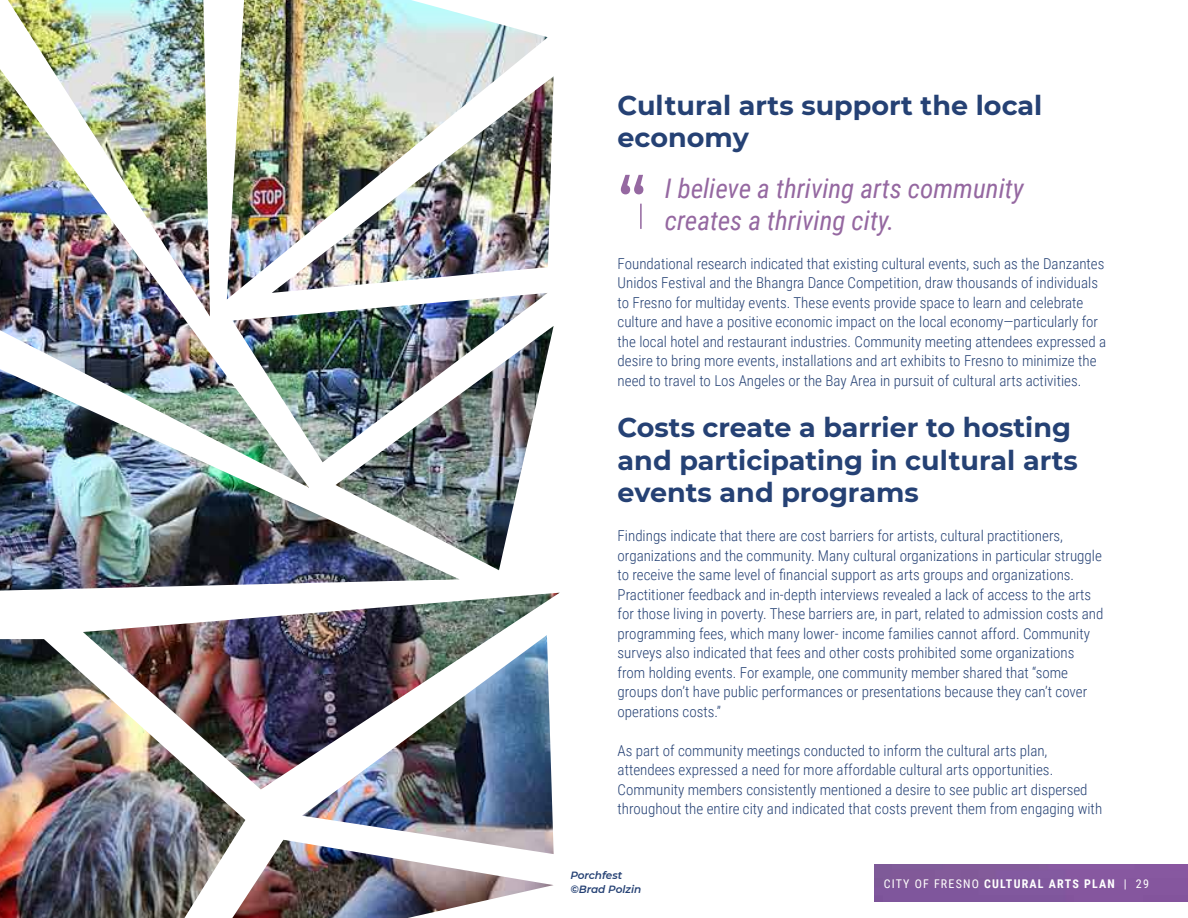
<style>
.page{position:relative;width:1188px;height:918px;background:#fff}
.page>*{position:absolute;margin:0;border:0;box-sizing:border-box;transform-origin:0 0}
.t1{font:500 70.2px "Montserrat";color:#9568a1}
.t2{font:700 27px/32.4px "Montserrat";color:#254174}
.t3{font:italic 27px/31.5px "Roboto Condensed";color:#9568a1}
.t4{font:300 15px/19.5px "Roboto Condensed";color:#254174}
.t5{font:700 12px "Roboto Condensed";letter-spacing:.1em;color:#fff}
.t6{font:italic 600 10.5px/13.5px "Montserrat";color:#254174}
.s1{font-weight:400}
</style>
<div class="page">
<hr style="left:640px;top:204px;width:2px;height:25px;background:#93669f">
<img style="left:0;top:0;width:560px;height:918px">
<div style="left:874px;top:864px;width:314px;height:38px;background:#83589e"></div>
<h2 class="t2" style="left:618px;top:88px;width:426px">Cultural arts support the local economy</h2>
<h2 class="t3" style="left:665px;top:172px;width:360px">I believe a thriving arts community creates a thriving city.</h2>
<p class="t4" style="left:618px;top:253px;width:490px">Foundational research indicated that existing cultural events, such as the Danzantes Unidos Festival and the Bhangra Dance Competition, draw thousands of individuals to Fresno for multiday events. These events provide space to learn and celebrate culture and have a positive economic impact on the local economy—particularly for the local hotel and restaurant industries. Community meeting attendees expressed a desire to bring more events, installations and art exhibits to Fresno to minimize the need to travel to Los Angeles or the Bay Area in pursuit of cultural arts activities.</p>
<h2 class="t2" style="left:618px;top:410px;width:462px">Costs create a barrier to hosting and participating in cultural arts events and programs</h2>
<p class="t4" style="left:618px;top:526px;width:487px">Findings indicate that there are cost barriers for artists, cultural practitioners, organizations and the community. Many cultural organizations in particular struggle to receive the same level of financial support as arts groups and organizations.<br>Practitioner feedback and in-depth interviews revealed a lack of access to the arts for those living in poverty. These barriers are, in part, related to admission costs and programming fees, which many lower- income families cannot afford. Community surveys also indicated that fees and other costs prohibited some organizations from holding events. For example, one community member shared that “some groups don’t have public performances or presentations because they can’t cover operations costs.”</p>
<p class="t4" style="left:618px;top:740px;width:486px">As part of community meetings conducted to inform the cultural arts plan, attendees expressed a need for more affordable cultural arts opportunities.<br>Community members consistently mentioned a desire to see public art dispersed throughout the entire city and indicated that costs prevent them from engaging with</p>
<h1 class="t1" style="left:618px;top:153px;width:31px">“</h1>
<p class="t6" style="left:570px;top:868px;width:73px">Porchfest ©Brad Polzin</p>
<p class="t5" style="left:884px;top:875px;width:267px"><span class="s1">CITY OF FRESNO</span> CULTURAL ARTS PLAN <span class="s1">| 29</span></p>
</div>
